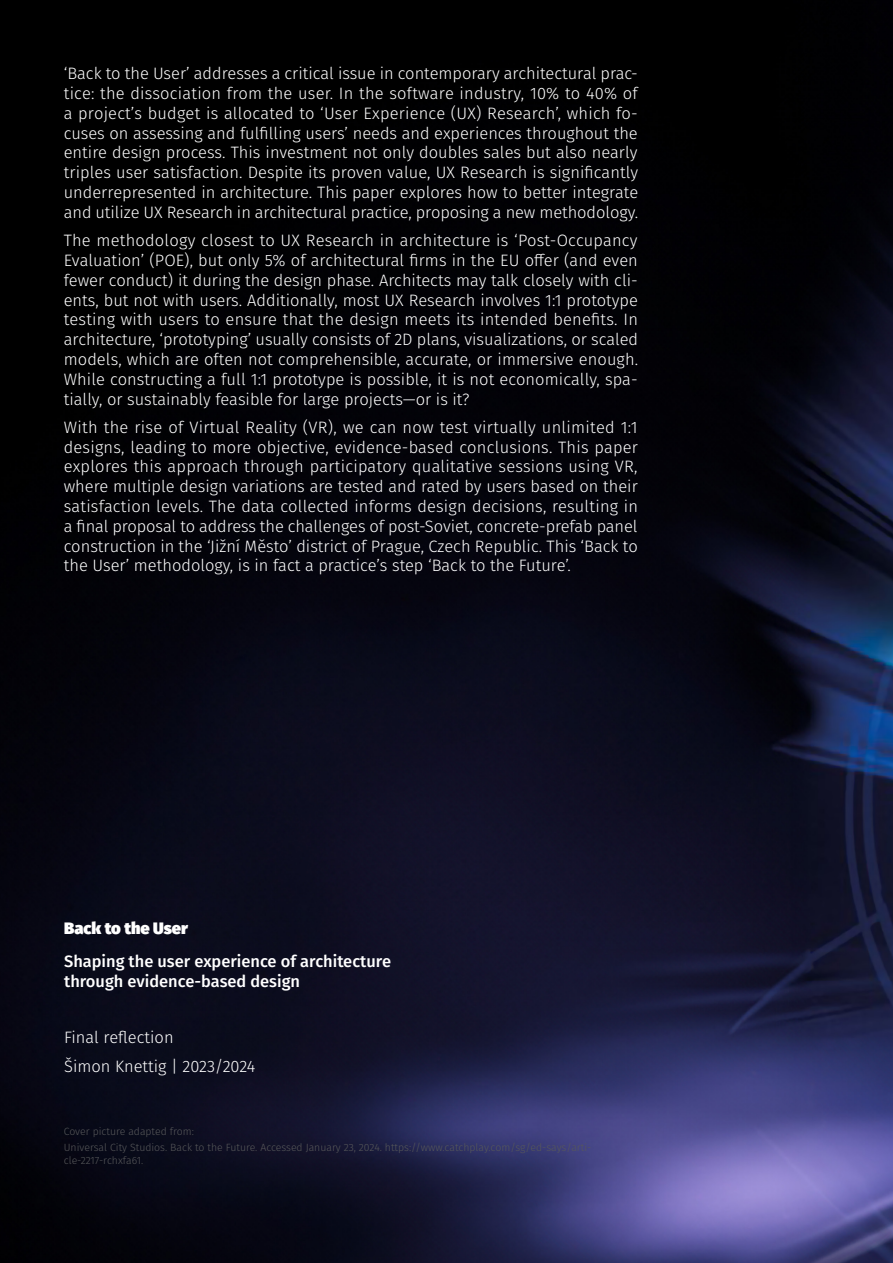
<style>
.page{position:relative;width:893px;height:1263px;background:#fff}
.page>*{position:absolute;margin:0;border:0;box-sizing:border-box;transform-origin:0 0}
.Body{font:300 16.5px/19.8px "Fira Sans";color:#fff;text-align:justify}
.Title_2{font:500 16.5px/19.8px "Fira Sans";color:#fff}
.Title_2-2{font:900 16.5px "Fira Sans";color:#fff}
.Citations{font:300 10.5px/12.6px "Fira Sans";color:#57585a}
</style>
<div class="page">
<img style="left:0;top:0;width:893px;height:1263px">
<p class="Body" style="left:64px;top:63px;width:576px">‘Back to the User’ addresses a critical issue in contemporary architectural prac&shy;tice: the dissociation from the user. In the software industry, 10% to 40% of a project’s budget is allocated to ‘User Experience (UX) Research’, which fo&shy;cuses on assessing and fulfilling users’ needs and experiences throughout the entire design process. This investment not only doubles sales but also nearly triples user satisfaction. Despite its proven value, UX Research is significantly underrepresented in architecture. This paper explores how to better integrate and utilize UX Research in architectural practice, proposing a new methodology.</p>
<p class="Body" style="left:64px;top:230px;width:576px">The methodology closest to UX Research in architecture is ‘Post-Occupancy Evaluation’ (POE), but only 5% of architectural firms in the EU offer (and even fewer conduct) it during the design phase. Architects may talk closely with cli&shy;ents, but not with users. Additionally, most UX Research involves 1:1 prototype testing with users to ensure that the design meets its intended benefits. In architecture, ‘prototyping’ usually consists of 2D plans, visualizations, or scaled models, which are often not comprehensible, accurate, or immersive enough.<br>While constructing a full 1:1 prototype is possible, it is not economically, spa&shy;tially, or sustainably feasible for large projects—or is it?</p>
<p class="Body" style="left:64px;top:417px;width:576px">With the rise of Virtual Reality (VR), we can now test virtually unlimited 1:1 designs, leading to more objective, evidence-based conclusions. This paper explores this approach through participatory qualitative sessions using VR, where multiple design variations are tested and rated by users based on their satisfaction levels. The data collected informs design decisions, resulting in a final proposal to address the challenges of post-Soviet, concrete-prefab panel construction in the ‘Jižní Město’ district of Prague, Czech Republic. This ‘Back to the User’ methodology, is in fact a practice’s step ‘Back to the Future’.</p>
<p class="Title_2-2" style="left:64px;top:913px;width:125px">Back to the User</p>
<p class="Title_2" style="left:64px;top:950px;width:328px">Shaping the user experience of architecture through evidence-based design</p>
<p class="Body" style="left:64px;top:1027px;width:111px">Final reflection</p>
<p class="Body" style="left:64px;top:1056px;width:193px">Šimon Knettig | 2023/2024</p>
<p class="Citations" style="left:64px;top:1124px;width:132px">Cover picture adapted from:</p>
<p class="Citations" style="left:64px;top:1141px;width:529px">Universal City Studios. Back to the Future. Accessed January 23, 2024. https://www.catchplay.com/sg/ed-says/arti&shy;cle-2217-rchxfa61.</p>
</div>
